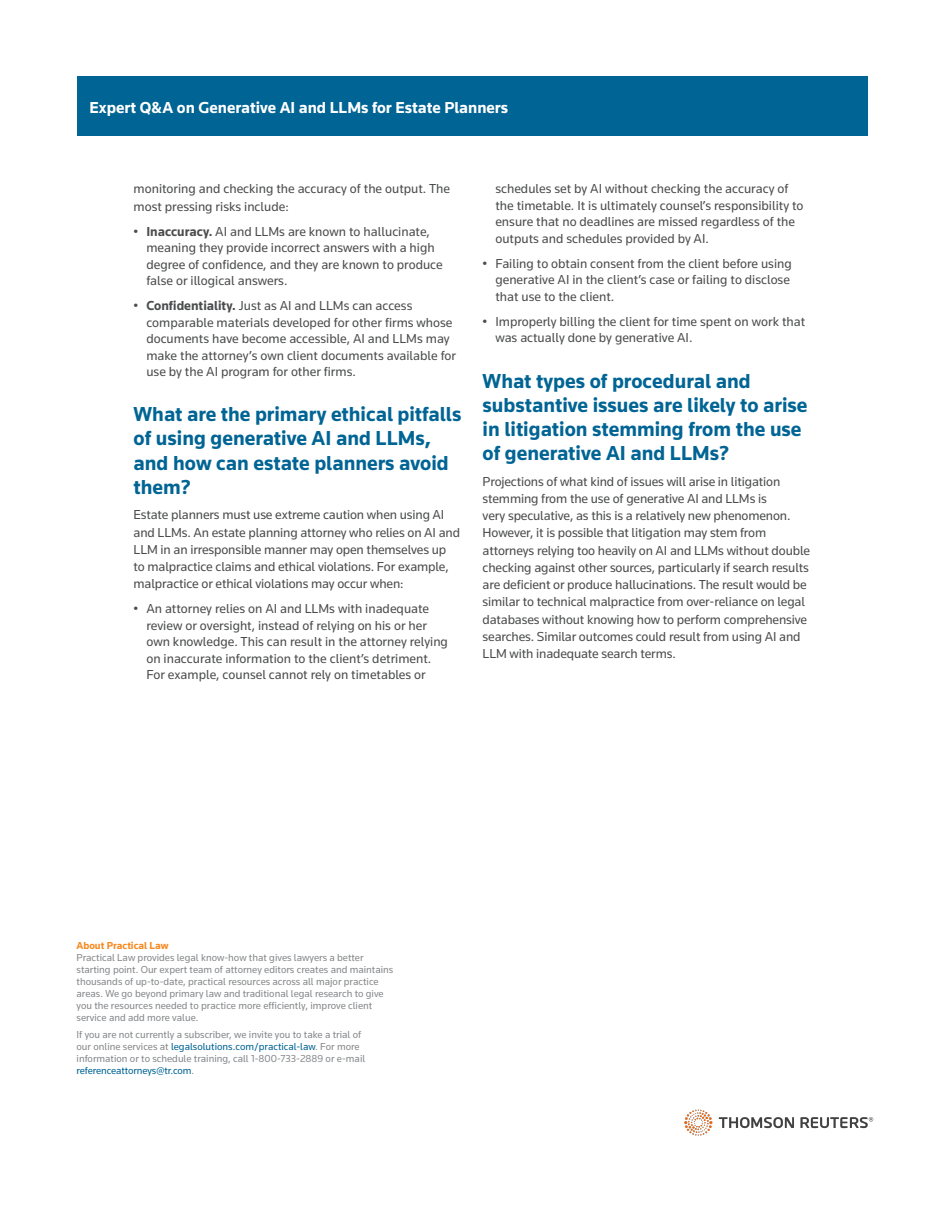
<style>
.page{position:relative;width:944px;height:1214px;background:#fff}
.page>*{position:absolute;margin:0;border:0;box-sizing:border-box;transform-origin:0 0}
.t1{font:700 21px/24px "Knowledge";color:#006494}
.t2{font:700 16.5px "Knowledge";color:#fff}
.t3{font:13.5px/16.5px "Knowledge";letter-spacing:-.005em;color:#4b4c4d}
.t4{font:10.5px/12px "Knowledge";color:#86888b}
.t5{font:700 10.5px "Knowledge";color:#f6891f}
.s1{font-weight:700}
.s2{color:#006494}
</style>
<div class="page">
<div style="left:77px;top:77px;width:790px;height:59px;background:#006494"></div>
<img style="left:684px;top:1109px;width:190px;height:27px">
<p class="t2" style="left:89px;top:97px;width:420px">Expert Q&amp;A on Generative AI and LLMs for Estate Planners</p>
<p class="t3" style="left:134px;top:180px;width:318px;line-height:17.2px">monitoring and checking the accuracy of the output. The most pressing risks include:</p>
<p class="t3" style="left:146px;top:223px;width:298px;text-indent:-13px">• <span class="s1">Inaccuracy.</span> AI and LLMs are known to hallucinate, meaning they provide incorrect answers with a high degree of confidence, and they are known to produce false or illogical answers.</p>
<p class="t3" style="left:146px;top:297px;width:311px;text-indent:-13px">• <span class="s1">Confidentiality.</span> Just as AI and LLMs can access comparable materials developed for other firms whose documents have become accessible, AI and LLMs may make the attorney’s own client documents available for use by the AI program for other firms.</p>
<h1 class="t1" style="left:134px;top:402px;width:329px">What are the primary ethical pitfalls of using generative AI and LLMs, and how can estate planners avoid them?</h1>
<p class="t3" style="left:134px;top:506px;width:328px;line-height:17.2px">Estate planners must use extreme caution when using AI and LLMs. An estate planning attorney who relies on AI and LLM in an irresponsible manner may open themselves up to malpractice claims and ethical violations. For example, malpractice or ethical violations may occur when:</p>
<p class="t3" style="left:146px;top:600px;width:303px;text-indent:-13px">• An attorney relies on AI and LLMs with inadequate review or oversight, instead of relying on his or her own knowledge. This can result in the attorney relying on inaccurate information to the client’s detriment.<br>For example, counsel cannot rely on timetables or</p>
<p class="t3" style="left:495px;top:180px;width:310px">schedules set by AI without checking the accuracy of the timetable. It is ultimately counsel’s responsibility to ensure that no deadlines are missed regardless of the outputs and schedules provided by AI.</p>
<p class="t3" style="left:495px;top:255px;width:298px;text-indent:-13px">• Failing to obtain consent from the client before using generative AI in the client’s case or failing to disclose that use to the client.</p>
<p class="t3" style="left:495px;top:313px;width:311px;text-indent:-13px">• Improperly billing the client for time spent on work that was actually done by generative AI.</p>
<h1 class="t1" style="left:482px;top:368px;width:326px">What types of procedural and substantive issues are likely to arise in litigation stemming from the use of generative AI and LLMs?</h1>
<p class="t3" style="left:482px;top:472px;width:329px;line-height:17.2px">Projections of what kind of issues will arise in litigation stemming from the use of generative AI and LLMs is<br>very speculative, as this is a relatively new phenomenon.<br>However, it is possible that litigation may stem from attorneys relying too heavily on AI and LLMs without double checking against other sources, particularly if search results are deficient or produce hallucinations. The result would be similar to technical malpractice from over-reliance on legal databases without knowing how to perform comprehensive searches. Similar outcomes could result from using AI and LLM with inadequate search terms.</p>
<p class="t5" style="left:77px;top:939px;width:93px">About Practical Law</p>
<p class="t4" style="left:77px;top:951px;width:318px">Practical Law provides legal know-how that gives lawyers a better starting point. Our expert team of attorney editors creates and maintains thousands of up-to-date, practical resources across all major practice areas. We go beyond primary law and traditional legal research to give you the resources needed to practice more efficiently, improve client service and add more value.</p>
<p class="t4" style="left:77px;top:1028px;width:290px">If you are not currently a subscriber, we invite you to take a trial of our online services at <span class="s2">legalsolutions.com/practical-law</span>. For more information or to schedule training, call 1-800-733-2889 or e-mail <span class="s2">referenceattorneys@tr.com</span>.</p>
</div>
